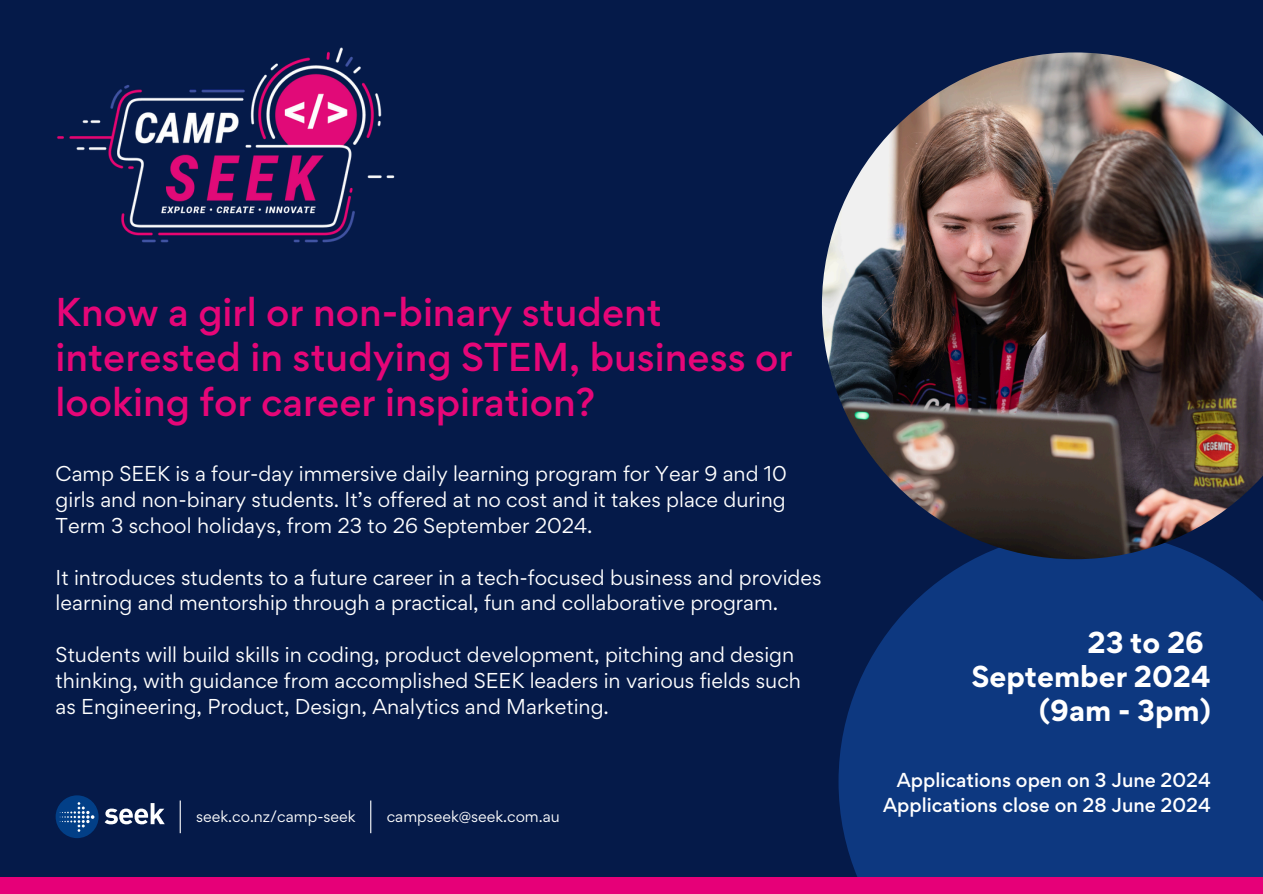
<style>
.page{position:relative;width:1263px;height:894px;background:#fff}
.page>*{position:absolute;margin:0;border:0;box-sizing:border-box;transform-origin:0 0}
.t1{font:500 35.85px/45px "SEEK Sans";color:#e60678}
.t2{font:700 27px/33.8px "SEEK Sans";color:#fff;text-align:right}
.t3{font:19.2px/25.8px "SEEK Sans";color:#fff}
.t4{font:500 18px/24.8px "SEEK Sans";color:#fff;text-align:right}
.t5{font:14.25px "SEEK Sans";color:#fff}
</style>
<div class="page">
<div style="left:0;top:0;width:1263px;height:893px;background:#051a49"></div>
<svg style="left:105px;top:803px;width:60px;height:21px"></svg>
<div style="left:56px;top:795px;width:43px;height:42px;background:#023f87;border-radius:50%"></div>
<svg style="left:60px;top:802px;width:34px;height:29px"></svg>
<hr style="left:180px;top:800px;width:1px;height:32px;background:#fff">
<hr style="left:370px;top:800px;width:1px;height:32px;background:#fff">
<img style="left:57px;top:47px;width:337px;height:195px">
<svg style="left:838px;top:559px;width:425px;height:317px;background:#0c357b"></svg>
<img style="left:822px;top:52px;width:441px;height:507px">
<div style="left:0;top:876px;width:1263px;height:17px;background:#e60078"></div>
<h4 class="t1" style="left:56px;top:289px;width:738px">Know a girl or non-binary student interested in studying STEM, business or looking for career inspiration?</h4>
<p class="t3" style="left:56px;top:460px;width:733px;text-align:justify">Camp SEEK is a four-day immersive daily learning program for Year 9 and 10 girls and non-binary students. It’s offered at no cost and it takes place during Term 3 school holidays, from 23 to 26 September 2024.</p>
<p class="t3" style="left:56px;top:564px;width:767px">It introduces students to a future career in a tech-focused business and provides learning and mentorship through a practical, fun and collaborative program.</p>
<h1 class="t3" style="left:56px;top:641px;width:747px">Students will build skills in coding, product development, pitching and design thinking, with guidance from accomplished SEEK leaders in various fields such as Engineering, Product, Design, Analytics and Marketing.</h1>
<h4 class="t5" style="left:196px;top:806px;width:161px">seek.co.nz/camp-seek</h4>
<h4 class="t5" style="left:387px;top:806px;width:175px">campseek@seek.com.au</h4>
<p class="t2" style="left:972px;top:625px;width:240px">23 to 26<br>September 2024 (9am - 3pm)</p>
<h3 class="t4" style="left:883px;top:767px;width:329px">Applications open on 3 June 2024<br>Applications close on 28 June 2024</h3>
</div>
